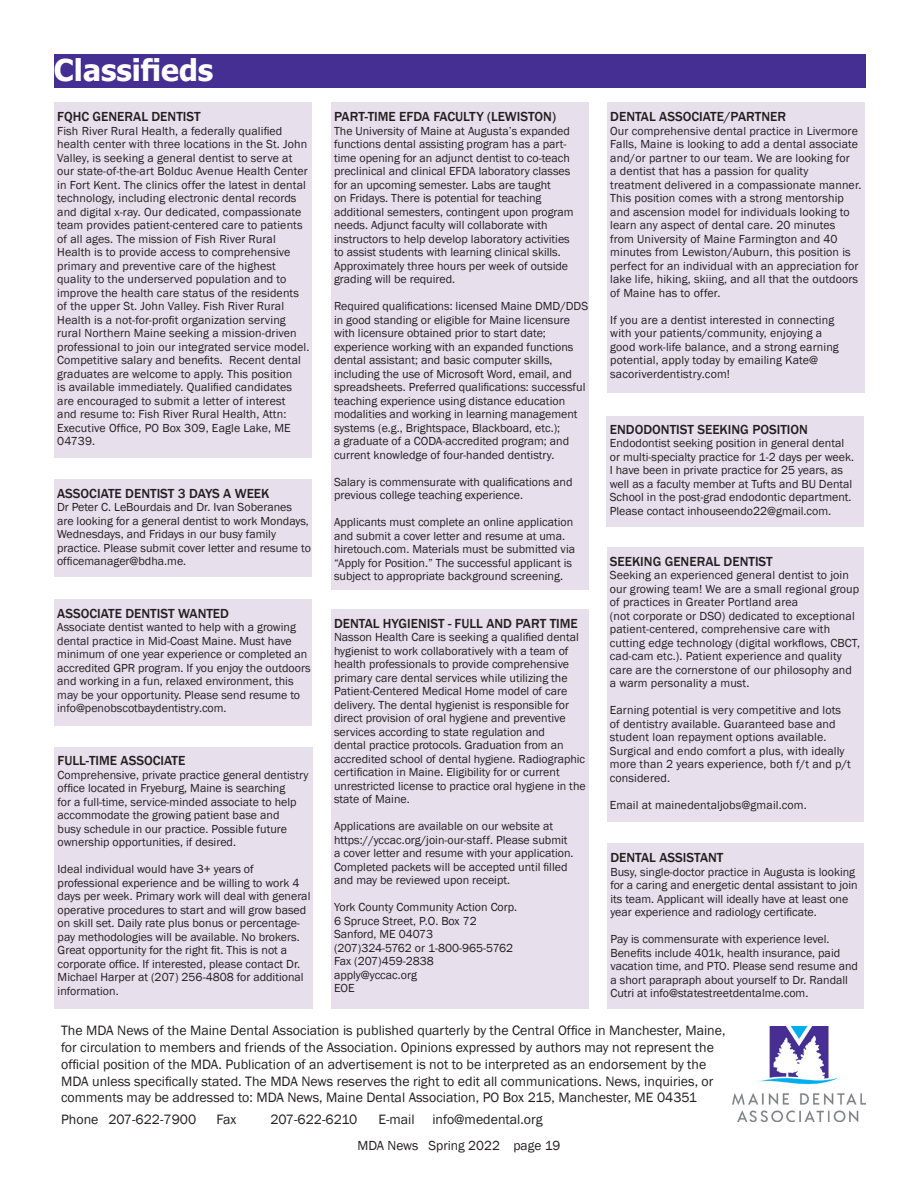
<style>
.page{position:relative;width:918px;height:1188px;background:#fff}
.page>*{position:absolute;margin:0;border:0;box-sizing:border-box;transform-origin:0 0}
.t1{font:700 30px "Tahoma";color:#fff}
.t2{font:13.95px/16.8px "Franklin Gothic";color:#231f20}
.t3{font:500 13.5px "Franklin Gothic";color:#231f20}
.t4{font:13.5px "Franklin Gothic";color:#231f20}
.t5{font:12px/13.5px "Franklin Gothic";color:#231f20}
</style>
<div class="page">
<img style="left:732px;top:1026px;width:133px;height:96px">
<div style="left:54px;top:54px;width:811px;height:34px;background:#452f92"></div>
<div style="left:54px;top:599px;width:258px;height:127px;background:#e8dfec"></div>
<div style="left:54px;top:480px;width:257px;height:97px;background:#e8dfec"></div>
<div style="left:54px;top:747px;width:259px;height:262px;background:#e8dfec"></div>
<div style="left:607px;top:548px;width:257px;height:274px;background:#e8dfec"></div>
<div style="left:54px;top:103px;width:257px;height:355px;background:#e8dfec"></div>
<div style="left:607px;top:416px;width:257px;height:110px;background:#e8dfec"></div>
<div style="left:331px;top:610px;width:257px;height:399px;background:#e8dfec"></div>
<div style="left:607px;top:844px;width:257px;height:165px;background:#e8dfec"></div>
<div style="left:607px;top:103px;width:257px;height:290px;background:#e8dfec"></div>
<div style="left:331px;top:103px;width:257px;height:487px;background:#e8dfec"></div>
<h1 class="t1" style="left:54px;top:49px;width:161px">Classifieds</h1>
<p class="t3" style="left:57px;top:108px;width:145px">FQHC GENERAL DENTIST</p>
<p class="t5" style="left:57px;top:124px;width:254px">Fish River Rural Health, a federally qualified health center with three locations in the St. John Valley, is seeking a general dentist to serve at our state-of-the-art Bolduc Avenue Health Center in Fort Kent. The clinics offer the latest in dental technology, including electronic dental records and digital x-ray. Our dedicated, compassionate team provides patient-centered care to patients of all ages. The mission of Fish River Rural Health is to provide access to comprehensive primary and preventive care of the highest quality to the underserved population and to improve the health care status of the residents of the upper St. John Valley. Fish River Rural Health is a not-for-profit organization serving rural Northern Maine seeking a mission-driven professional to join our integrated service model.<br>Competitive salary and benefits. Recent dental graduates are welcome to apply. This position<br>is available immediately. Qualified candidates are encouraged to submit a letter of interest<br>and resume to: Fish River Rural Health, Attn:<br>Executive Office, PO Box 309, Eagle Lake, ME 04739.</p>
<p class="t3" style="left:57px;top:485px;width:214px">ASSOCIATE DENTIST 3 DAYS A WEEK</p>
<p class="t5" style="left:57px;top:501px;width:255px">Dr Peter C. LeBourdais and Dr. Ivan Soberanes are looking for a general dentist to work Mondays, Wednesdays, and Fridays in our busy family practice. Please submit cover letter and resume to officemanager@bdha.me.</p>
<p class="t3" style="left:57px;top:605px;width:173px">ASSOCIATE DENTIST WANTED</p>
<p class="t5" style="left:57px;top:621px;width:255px">Associate dentist wanted to help with a growing dental practice in Mid-Coast Maine. Must have minimum of one year experience or completed an accredited GPR program. If you enjoy the outdoors and working in a fun, relaxed environment, this may be your opportunity. Please send resume to info@penobscotbaydentistry.com.</p>
<p class="t3" style="left:58px;top:753px;width:129px">FULL-TIME ASSOCIATE</p>
<p class="t5" style="left:58px;top:768px;width:252px">Comprehensive, private practice general dentistry office located in Fryeburg, Maine is searching<br>for a full-time, service-minded associate to help accommodate the growing patient base and<br>busy schedule in our practice. Possible future ownership opportunities, if desired.</p>
<p class="t5" style="left:58px;top:863px;width:254px">Ideal individual would have 3+ years of professional experience and be willing to work 4 days per week. Primary work will deal with general operative procedures to start and will grow based on skill set. Daily rate plus bonus or percentage&shy;pay methodologies will be available. No brokers.<br>Great opportunity for the right fit. This is not a corporate office. If interested, please contact Dr.<br>Michael Harper at (207) 256-4808 for additional information.</p>
<p class="t3" style="left:334px;top:108px;width:223px">PART-TIME EFDA FACULTY (LEWISTON)</p>
<p class="t5" style="left:334px;top:124px;width:241px">The University of Maine at Augusta’s expanded functions dental assisting program has a part&shy;time opening for an adjunct dentist to co-teach preclinical and clinical EFDA laboratory classes for an upcoming semester. Labs are taught<br>on Fridays. There is potential for teaching additional semesters, contingent upon program needs. Adjunct faculty will collaborate with instructors to help develop laboratory activities to assist students with learning clinical skills.<br>Approximately three hours per week of outside grading will be required.</p>
<p class="t5" style="left:334px;top:300px;width:256px">Required qualifications: licensed Maine DMD/DDS in good standing or eligible for Maine licensure with licensure obtained prior to start date; experience working with an expanded functions dental assistant; and basic computer skills, including the use of Microsoft Word, email, and spreadsheets. Preferred qualifications: successful teaching experience using distance education modalities and working in learning management systems (e.g., Brightspace, Blackboard, etc.);<br>a graduate of a CODA-accredited program; and current knowledge of four-handed dentistry.</p>
<p class="t5" style="left:334px;top:475px;width:240px">Salary is commensurate with qualifications and previous college teaching experience.</p>
<p class="t5" style="left:334px;top:516px;width:243px">Applicants must complete an online application and submit a cover letter and resume at uma. hiretouch.com. Materials must be submitted via “Apply for Position.” The successful applicant is subject to appropriate background screening.</p>
<p class="t3" style="left:334px;top:615px;width:245px">DENTAL HYGIENIST - FULL AND PART TIME</p>
<p class="t5" style="left:334px;top:631px;width:253px">Nasson Health Care is seeking a qualified dental hygienist to work collaboratively with a team of health professionals to provide comprehensive primary care dental services while utilizing the Patient-Centered Medical Home model of care delivery. The dental hygienist is responsible for direct provision of oral hygiene and preventive services according to state regulation and<br>dental practice protocols. Graduation from an accredited school of dental hygiene. Radiographic certification in Maine. Eligibility for or current unrestricted license to practice oral hygiene in the state of Maine.</p>
<p class="t5" style="left:334px;top:820px;width:241px">Applications are available on our website at https://yccac.org/join-our-staff. Please submit a cover letter and resume with your application.<br>Completed packets will be accepted until filled and may be reviewed upon receipt.</p>
<p class="t5" style="left:334px;top:901px;width:185px">York County Community Action Corp.<br>6 Spruce Street, P.O. Box 72<br>Sanford, ME 04073<br>(207)324-5762 or 1-800-965-5762<br>Fax (207)459-2838 apply@yccac.org<br>EOE</p>
<p class="t3" style="left:610px;top:108px;width:177px">DENTAL ASSOCIATE/PARTNER</p>
<p class="t5" style="left:610px;top:124px;width:253px">Our comprehensive dental practice in Livermore Falls, Maine is looking to add a dental associate and/or partner to our team. We are looking for<br>a dentist that has a passion for quality treatment delivered in a compassionate manner.<br>This position comes with a strong mentorship and ascension model for individuals looking to learn any aspect of dental care. 20 minutes from University of Maine Farmington and 40 minutes from Lewiston/Auburn, this position is perfect for an individual with an appreciation for lake life, hiking, skiing, and all that the outdoors of Maine has to offer.</p>
<p class="t5" style="left:610px;top:313px;width:230px">If you are a dentist interested in connecting with your patients/community, enjoying a good work-life balance, and a strong earning potential, apply today by emailing Kate@ sacoriverdentistry.com!</p>
<p class="t3" style="left:610px;top:421px;width:200px">ENDODONTIST SEEKING POSITION</p>
<p class="t5" style="left:610px;top:437px;width:246px">Endodontist seeking position in general dental or multi-specialty practice for 1-2 days per week.<br>I have been in private practice for 25 years, as well as a faculty member at Tufts and BU Dental School in the post-grad endodontic department.<br>Please contact inhouseendo22@gmail.com.</p>
<p class="t3" style="left:610px;top:553px;width:165px">SEEKING GENERAL DENTIST</p>
<p class="t5" style="left:610px;top:569px;width:252px">Seeking an experienced general dentist to join our growing team! We are a small regional group of practices in Greater Portland area<br>(not corporate or DSO) dedicated to exceptional patient-centered, comprehensive care with cutting edge technology (digital workflows, CBCT, cad-cam etc.). Patient experience and quality care are the cornerstone of our philosophy and a warm personality a must.</p>
<p class="t5" style="left:610px;top:704px;width:243px">Earning potential is very competitive and lots of dentistry available. Guaranteed base and student loan repayment options available.<br>Surgical and endo comfort a plus, with ideally more than 2 years experience, both f/t and p/t considered.</p>
<p class="t5" style="left:610px;top:798px;width:199px">Email at mainedentaljobs@gmail.com.</p>
<p class="t3" style="left:610px;top:849px;width:115px">DENTAL ASSISTANT</p>
<p class="t5" style="left:610px;top:865px;width:249px">Busy, single-doctor practice in Augusta is looking for a caring and energetic dental assistant to join its team. Applicant will ideally have at least one year experience and radiology certificate.</p>
<p class="t5" style="left:610px;top:933px;width:249px">Pay is commensurate with experience level.<br>Benefits include 401k, health insurance, paid vacation time, and PTO. Please send resume and a short parapraph about yourself to Dr. Randall Cutri at info@statestreetdentalme.com.</p>
<p class="t2" style="left:61px;top:1023px;width:666px">The MDA News of the Maine Dental Association is published quarterly by the Central Office in Manchester, Maine, for circulation to members and friends of the Association. Opinions expressed by authors may not represent the official position of the MDA. Publication of an advertisement is not to be interpreted as an endorsement by the MDA unless specifically stated. The MDA News reserves the right to edit all communications. News, inquiries, or comments may be addressed to: MDA News, Maine Dental Association, PO Box 215, Manchester, ME 04351</p>
<p class="t2" style="left:61px;top:1111px;width:137px">Phone 207-622-7900</p>
<p class="t2" style="left:216px;top:1111px;width:22px">Fax</p>
<p class="t2" style="left:270px;top:1111px;width:89px">207-622-6210</p>
<p class="t2" style="left:378px;top:1111px;width:38px">E-mail</p>
<p class="t2" style="left:432px;top:1111px;width:112px">info@medental.org</p>
<p class="t4" style="left:357px;top:1137px;width:204px">MDA News Spring 2022 page 19</p>
</div>
